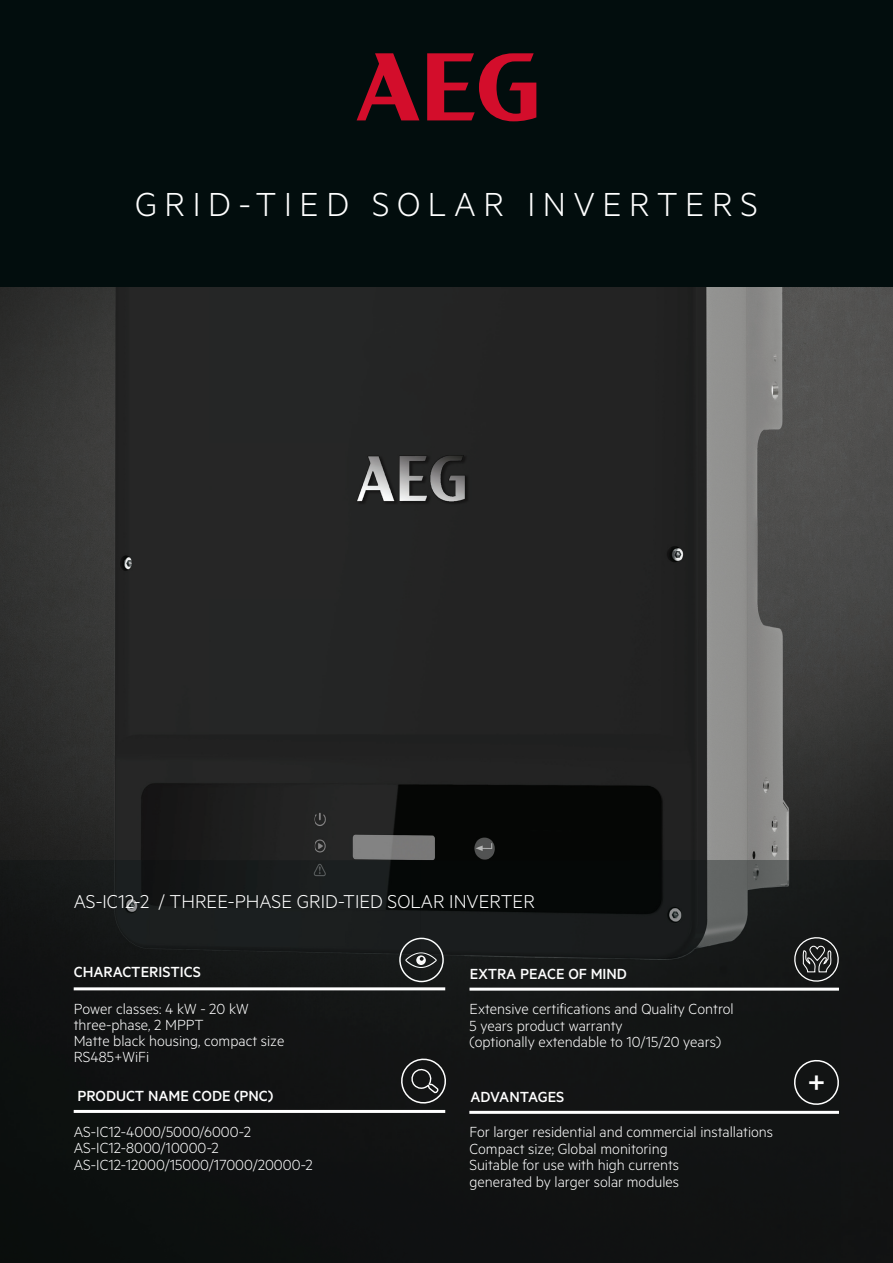
<style>
.page{position:relative;width:893px;height:1263px;background:#020d0d}
.page>*{position:absolute;margin:0;border:0;box-sizing:border-box;transform-origin:0 0}
.t1{font:300 37.5px "Metric";letter-spacing:.2em;color:#fff}
.t2{font:500 34.5px "Metric";color:#fff}
.t3{font:300 21px "Metric";color:#fff}
.t4{font:300 16.5px/16.5px "Metric";color:#fff}
.t5{font:500 16.5px "Metric";color:#fff}
</style>
<div class="page">
<img style="left:0;top:287px;width:893px;height:976px">
<svg style="left:357px;top:53px;width:62px;height:67px"></svg>
<svg style="left:427px;top:53px;width:109px;height:68px"></svg>
<svg style="left:401px;top:1058px;width:45px;height:45px"></svg>
<hr style="left:74px;top:1110px;width:371px;height:3px;background:#fff">
<hr style="left:74px;top:987px;width:371px;height:3px;background:#fff">
<svg style="left:399px;top:938px;width:45px;height:44px"></svg>
<hr style="left:469px;top:988px;width:370px;height:3px;background:#fff">
<svg style="left:794px;top:937px;width:45px;height:45px"></svg>
<hr style="left:469px;top:1111px;width:370px;height:3px;background:#fff">
<svg style="left:794px;top:1060px;width:45px;height:45px"></svg>
<h1 class="t1" style="left:135px;top:183px;width:624px">GRID-TIED SOLAR INVERTERS</h1>
<p class="t3" style="left:74px;top:889px;width:463px">AS-IC12-2 / THREE-PHASE GRID-TIED SOLAR INVERTER</p>
<p class="t5" style="left:74px;top:963px;width:129px">CHARACTERISTICS</p>
<p class="t5" style="left:470px;top:964px;width:159px">EXTRA PEACE OF MIND</p>
<p class="t4" style="left:74px;top:1000px;width:212px">Power classes: 4 kW - 20 kW three-phase, 2 MPPT<br>Matte black housing, compact size<br>RS485+WiFi</p>
<p class="t4" style="left:469px;top:1000px;width:266px">Extensive certifications and Quality Control<br>5 years product warranty<br>(optionally extendable to 10/15/20 years)</p>
<p class="t5" style="left:77px;top:1087px;width:197px">PRODUCT NAME CODE (PNC)</p>
<p class="t5" style="left:470px;top:1087px;width:95px">ADVANTAGES</p>
<p class="t4" style="left:74px;top:1122px;width:241px">AS-IC12-4000/5000/6000-2<br>AS-IC12-8000/10000-2<br>AS-IC12-12000/15000/17000/20000-2</p>
<p class="t4" style="left:469px;top:1123px;width:305px">For larger residential and commercial installations Compact size; Global monitoring<br>Suitable for use with high currents<br>generated by larger solar modules</p>
<h2 class="t2" style="left:807px;top:1062px;width:21px">+</h2>
</div>
